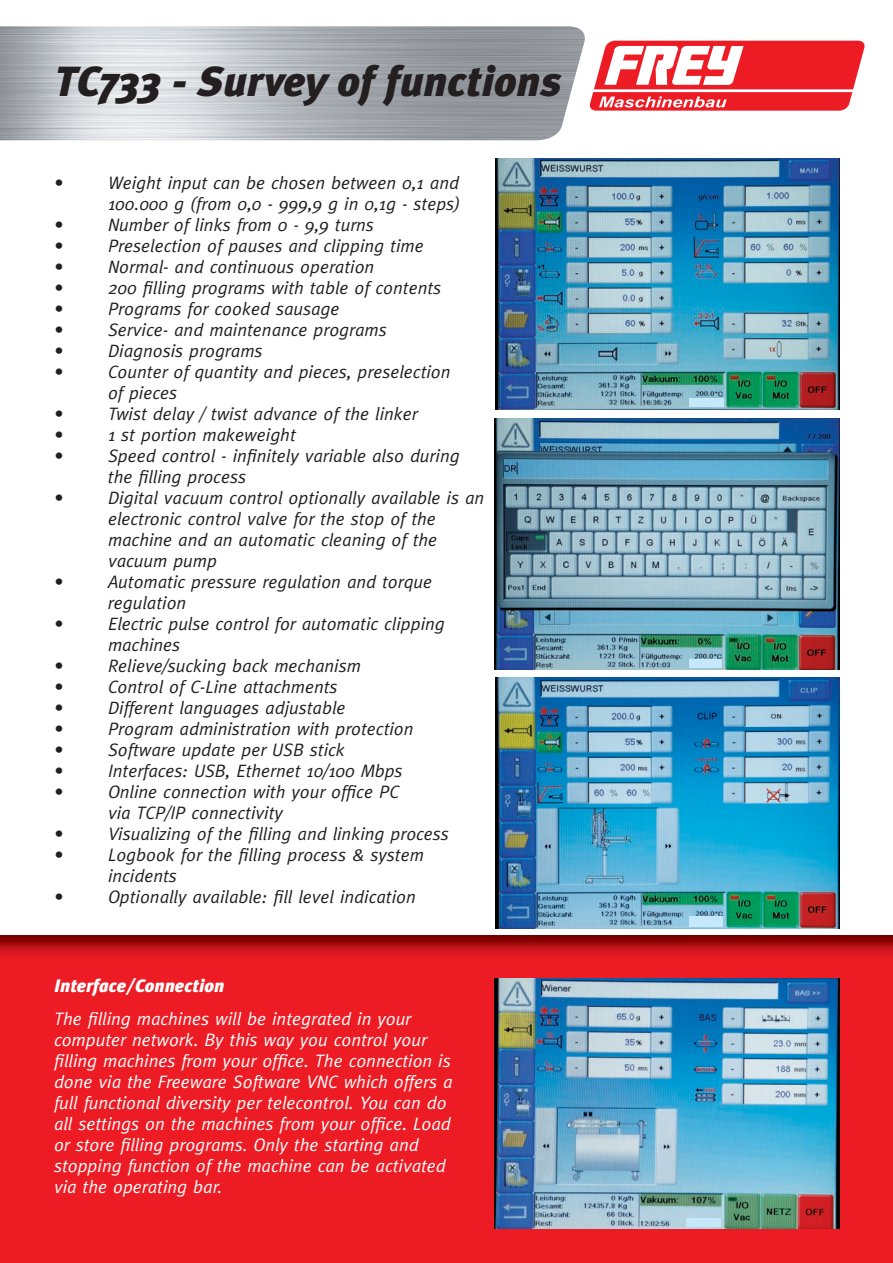
<style>
.page{position:relative;width:893px;height:1263px;background:#fff}
.page>*{position:absolute;margin:0;border:0;box-sizing:border-box;transform-origin:0 0}
.t1{font:italic 900 42px "Meta Plus";color:#231f20}
.t2{font:italic 18px/21px "Meta";color:#231f20}
.t3{font:italic 18px/21px "Meta";color:#fff}
.t4{font:italic 900 18px "Meta Plus";color:#fff}
</style>
<div class="page">
<img style="left:0;top:935px;width:893px;height:328px">
<img style="left:496px;top:158px;width:343px;height:251px">
<img style="left:495px;top:419px;width:344px;height:251px">
<img style="left:495px;top:677px;width:344px;height:251px">
<img style="left:495px;top:978px;width:344px;height:251px">
<svg style="left:589px;top:41px;width:276px;height:70px"></svg>
<div style="left:689px;top:398px;width:35px;height:9px;background:#c5e9fb"></div>
<div style="left:689px;top:659px;width:32px;height:9px;background:#c5e9fb"></div>
<div style="left:690px;top:916px;width:33px;height:11px;background:#c5e9fb"></div>
<div style="left:686px;top:1218px;width:35px;height:9px;background:#c5e9fb"></div>
<h1 class="t1" style="left:54px;top:57px;width:508px">TC733 - Survey of functions</h1>
<p class="t2" style="left:54px;top:172px;width:10px">•</p>
<p class="t2" style="left:108px;top:172px;width:356px">Weight input can be chosen between 0,1 and<br>100.000 g (from 0,0 - 999,9 g in 0,1g - steps)</p>
<p class="t2" style="left:54px;top:214px;width:10px">•</p>
<p class="t2" style="left:108px;top:214px;width:267px">Number of links from 0 - 9,9 turns</p>
<p class="t2" style="left:54px;top:235px;width:10px">•</p>
<p class="t2" style="left:108px;top:235px;width:317px">Preselection of pauses and clipping time</p>
<p class="t2" style="left:54px;top:256px;width:10px">•</p>
<p class="t2" style="left:108px;top:256px;width:268px">Normal- and continuous operation</p>
<p class="t2" style="left:54px;top:277px;width:10px">•</p>
<p class="t2" style="left:108px;top:277px;width:335px">200 filling programs with table of contents</p>
<p class="t2" style="left:54px;top:298px;width:10px">•</p>
<p class="t2" style="left:108px;top:298px;width:233px">Programs for cooked sausage</p>
<p class="t2" style="left:54px;top:319px;width:10px">•</p>
<p class="t2" style="left:108px;top:319px;width:280px">Service- and maintenance programs</p>
<p class="t2" style="left:54px;top:340px;width:10px">•</p>
<p class="t2" style="left:108px;top:340px;width:156px">Diagnosis programs</p>
<p class="t2" style="left:54px;top:361px;width:10px">•</p>
<p class="t2" style="left:108px;top:361px;width:344px">Counter of quantity and pieces, preselection of pieces</p>
<p class="t2" style="left:54px;top:403px;width:10px">•</p>
<p class="t2" style="left:108px;top:403px;width:311px">Twist delay / twist advance of the linker</p>
<p class="t2" style="left:54px;top:424px;width:10px">•</p>
<p class="t2" style="left:108px;top:424px;width:189px">1 st portion makeweight</p>
<p class="t2" style="left:54px;top:445px;width:10px">•</p>
<p class="t2" style="left:108px;top:445px;width:353px">Speed control - infinitely variable also during the filling process</p>
<p class="t2" style="left:54px;top:487px;width:10px">•</p>
<p class="t2" style="left:108px;top:487px;width:378px">Digital vacuum control optionally available is an electronic control valve for the stop of the machine and an automatic cleaning of the vacuum pump</p>
<p class="t2" style="left:54px;top:571px;width:10px">•</p>
<p class="t2" style="left:108px;top:571px;width:326px">Automatic pressure regulation and torque regulation</p>
<p class="t2" style="left:54px;top:613px;width:10px">•</p>
<p class="t2" style="left:108px;top:613px;width:338px">Electric pulse control for automatic clipping machines</p>
<p class="t2" style="left:54px;top:655px;width:10px">•</p>
<p class="t2" style="left:108px;top:655px;width:254px">Relieve/sucking back mechanism</p>
<p class="t2" style="left:54px;top:676px;width:10px">•</p>
<p class="t2" style="left:108px;top:676px;width:231px">Control of C-Line attachments</p>
<p class="t2" style="left:54px;top:697px;width:10px">•</p>
<p class="t2" style="left:108px;top:697px;width:239px">Different languages adjustable</p>
<p class="t2" style="left:54px;top:718px;width:10px">•</p>
<p class="t2" style="left:108px;top:718px;width:307px">Program administration with protection</p>
<p class="t2" style="left:54px;top:739px;width:10px">•</p>
<p class="t2" style="left:108px;top:739px;width:238px">Software update per USB stick</p>
<p class="t2" style="left:54px;top:760px;width:10px">•</p>
<p class="t2" style="left:108px;top:760px;width:296px">Interfaces: USB, Ethernet 10/100 Mbps</p>
<p class="t2" style="left:54px;top:781px;width:10px">•</p>
<p class="t2" style="left:108px;top:781px;width:293px">Online connection with your office PC via TCP/IP connectivity</p>
<p class="t2" style="left:54px;top:823px;width:10px">•</p>
<p class="t2" style="left:108px;top:823px;width:342px">Visualizing of the filling and linking process</p>
<p class="t2" style="left:54px;top:844px;width:10px">•</p>
<p class="t2" style="left:108px;top:844px;width:317px">Logbook for the filling process &amp; system incidents</p>
<p class="t2" style="left:54px;top:886px;width:10px">•</p>
<p class="t2" style="left:108px;top:886px;width:309px">Optionally available: fill level indication</p>
<p class="t4" style="left:54px;top:976px;width:172px">Interface/Connection</p>
<p class="t3" style="left:54px;top:1008px;width:400px">The filling machines will be integrated in your computer network. By this way you control your filling machines from your office. The connection is done via the Freeware Software VNC which offers a full functional diversity per telecontrol. You can do all settings on the machines from your office. Load or store filling programs. Only the starting and stopping function of the machine can be activated via the operating bar.</p>
</div>
